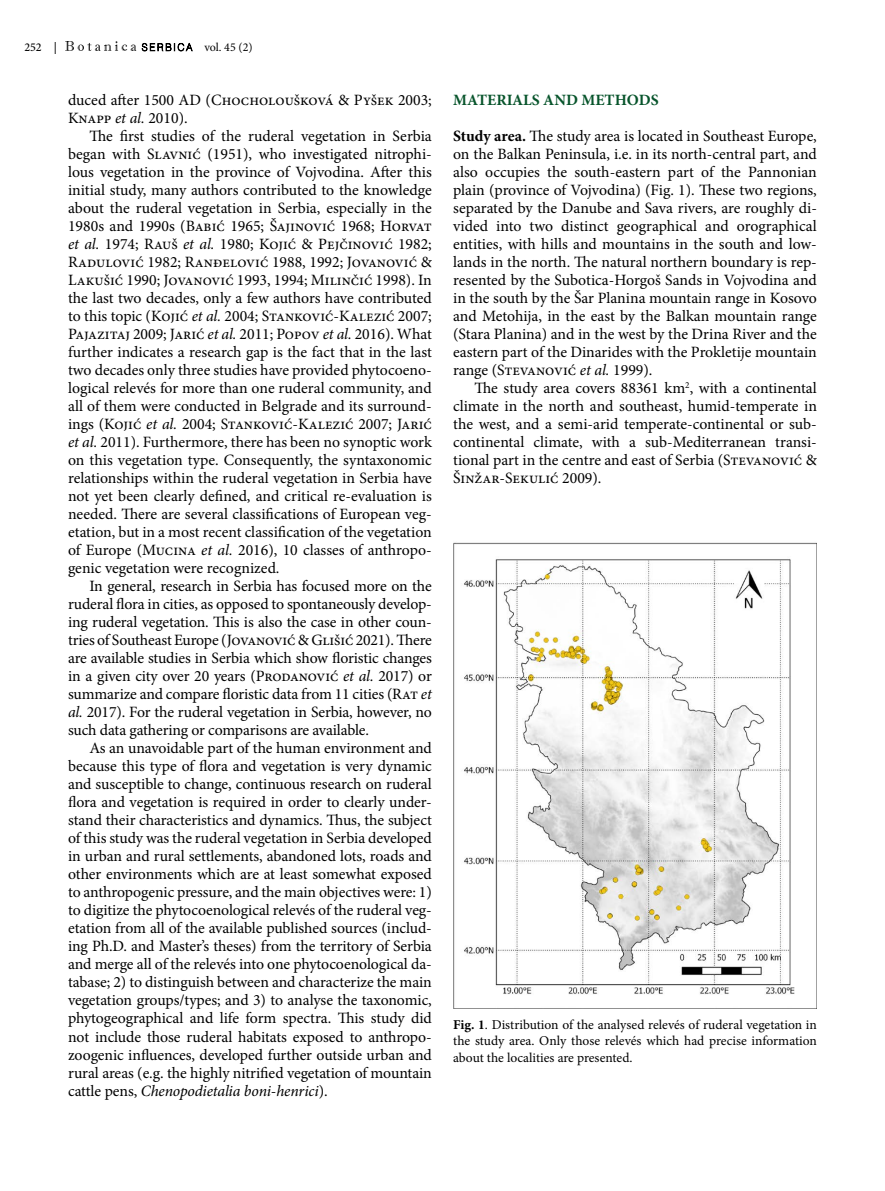
<style>
.page{position:relative;width:885px;height:1191px;background:#fff}
.page>*{position:absolute;margin:0;border:0;box-sizing:border-box;transform-origin:0 0}
.t1{font:15.75px/18px "Minion Pro";letter-spacing:-.005em;color:#000;text-align:justify}
.t2{font:700 15.75px "Minion Pro";color:#07542b}
.t3{font:13.5px/16.5px "Minion Pro";letter-spacing:-.005em;color:#000;text-align:justify}
.t4{font:12px "Minion Pro";color:#000}
.t5{font:500 12px "Minion Pro";color:#000}
.s1{font-style:italic}
.s2{font-weight:700}
</style>
<div class="page">
<svg style="left:142px;top:43px;width:51px;height:8px"></svg>
<svg style="left:65px;top:41px;width:71px;height:10px"></svg>
<img style="left:453px;top:542px;width:363px;height:466px">
<p class="t5" style="left:24px;top:39px;width:34px">252 |</p>
<p class="t4" style="left:204px;top:39px;width:50px">vol. 45 (2)</p>
<p class="t1" style="left:68px;top:91px;width:365px">duced after 1500 AD (Chocholoušková &amp; Pyšek 2003;<br>Knapp <span class="s1">et al.</span> 2010).</p>
<p class="t1" style="left:68px;top:127px;width:365px;text-indent:21px">The first studies of the ruderal vegetation in Serbia began with Slavnić (1951), who investigated nitrophi&shy;lous vegetation in the province of Vojvodina. After this initial study, many authors contributed to the knowledge about the ruderal vegetation in Serbia, especially in the 1980s and 1990s (Babić 1965; Šajinović 1968; Horvat <span class="s1">et al.</span> 1974; Rauš <span class="s1">et al.</span> 1980; Kojić &amp; Pejčinović 1982; Radulović 1982; Ranđelović 1988, 1992; Jovanović &amp; Lakušić 1990; Jovanović 1993, 1994; Milinčić 1998). In the last two decades, only a few authors have contributed to this topic (Kojić <span class="s1">et al.</span> 2004; Stanković-Kalezić 2007; Pajazitaj 2009; Jarić <span class="s1">et al.</span> 2011; Popov <span class="s1">et al.</span> 2016). What further indicates a research gap is the fact that in the last two decades only three studies have provided phytocoeno&shy;logical relevés for more than one ruderal community, and all of them were conducted in Belgrade and its surround&shy;ings (Kojić <span class="s1">et al.</span> 2004; Stanković-Kalezić 2007; Jarić <span class="s1">et al.</span> 2011). Furthermore, there has been no synoptic work on this vegetation type. Consequently, the syntaxonomic relationships within the ruderal vegetation in Serbia have not yet been clearly defined, and critical re-evaluation is needed. There are several classifications of European veg&shy;etation, but in a most recent classification of the vegetation of Europe (Mucina <span class="s1">et al.</span> 2016), 10 classes of anthropo&shy;genic vegetation were recognized.</p>
<p class="t1" style="left:68px;top:577px;width:365px;text-indent:21px">In general, research in Serbia has focused more on the ruderal flora in cities, as opposed to spontaneously develop&shy;ing ruderal vegetation. This is also the case in other coun&shy;tries of Southeast Europe (Jovanović &amp; Glišić 2021). There are available studies in Serbia which show floristic changes in a given city over 20 years (Prodanović <span class="s1">et al.</span> 2017) or summarize and compare floristic data from 11 cities (Rat <span class="s1">et al.</span> 2017). For the ruderal vegetation in Serbia, however, no such data gathering or comparisons are available.</p>
<p class="t1" style="left:68px;top:739px;width:365px;text-indent:21px">As an unavoidable part of the human environment and because this type of flora and vegetation is very dynamic and susceptible to change, continuous research on ruderal flora and vegetation is required in order to clearly under&shy;stand their characteristics and dynamics. Thus, the subject of this study was the ruderal vegetation in Serbia developed in urban and rural settlements, abandoned lots, roads and other environments which are at least somewhat exposed to anthropogenic pressure, and the main objectives were: 1) to digitize the phytocoenological relevés of the ruderal veg&shy;etation from all of the available published sources (includ&shy;ing Ph.D. and Master’s theses) from the territory of Serbia and merge all of the relevés into one phytocoenological da&shy;tabase; 2) to distinguish between and characterize the main vegetation groups/types; and 3) to analyse the taxonomic, phytogeographical and life form spectra. This study did not include those ruderal habitats exposed to anthropo&shy;zoogenic influences, developed further outside urban and rural areas (e.g. the highly nitrified vegetation of mountain cattle pens, <span class="s1">Chenopodietalia boni</span>-<span class="s1">henrici</span>).</p>
<p class="t2" style="left:453px;top:89px;width:207px">MATERIALS AND METHODS</p>
<p class="t1" style="left:453px;top:127px;width:365px"><span class="s2">Study area.</span> The study area is located in Southeast Europe, on the Balkan Peninsula, i.e. in its north-central part, and also occupies the south-eastern part of the Pannonian plain (province of Vojvodina) (Fig. 1). These two regions, separated by the Danube and Sava rivers, are roughly di&shy;vided into two distinct geographical and orographical entities, with hills and mountains in the south and low&shy;lands in the north. The natural northern boundary is rep&shy;resented by the Subotica-Horgoš Sands in Vojvodina and in the south by the Šar Planina mountain range in Kosovo and Metohija, in the east by the Balkan mountain range (Stara Planina) and in the west by the Drina River and the eastern part of the Dinarides with the Prokletije mountain range (Stevanović <span class="s1">et al.</span> 1999).</p>
<p class="t1" style="left:453px;top:379px;width:365px;text-indent:21px">The study area covers 88361 km<sup>2</sup>, with a continental climate in the north and southeast, humid-temperate in the west, and a semi-arid temperate-continental or sub&shy;continental climate, with a sub-Mediterranean transi&shy;tional part in the centre and east of Serbia (Stevanović &amp; Šinžar-Sekulić 2009).</p>
<p class="t3" style="left:453px;top:1016px;width:365px"><span class="s2">Fig. 1</span>. Distribution of the analysed relevés of ruderal vegetation in the study area. Only those relevés which had precise information about the localities are presented.</p>
</div>
